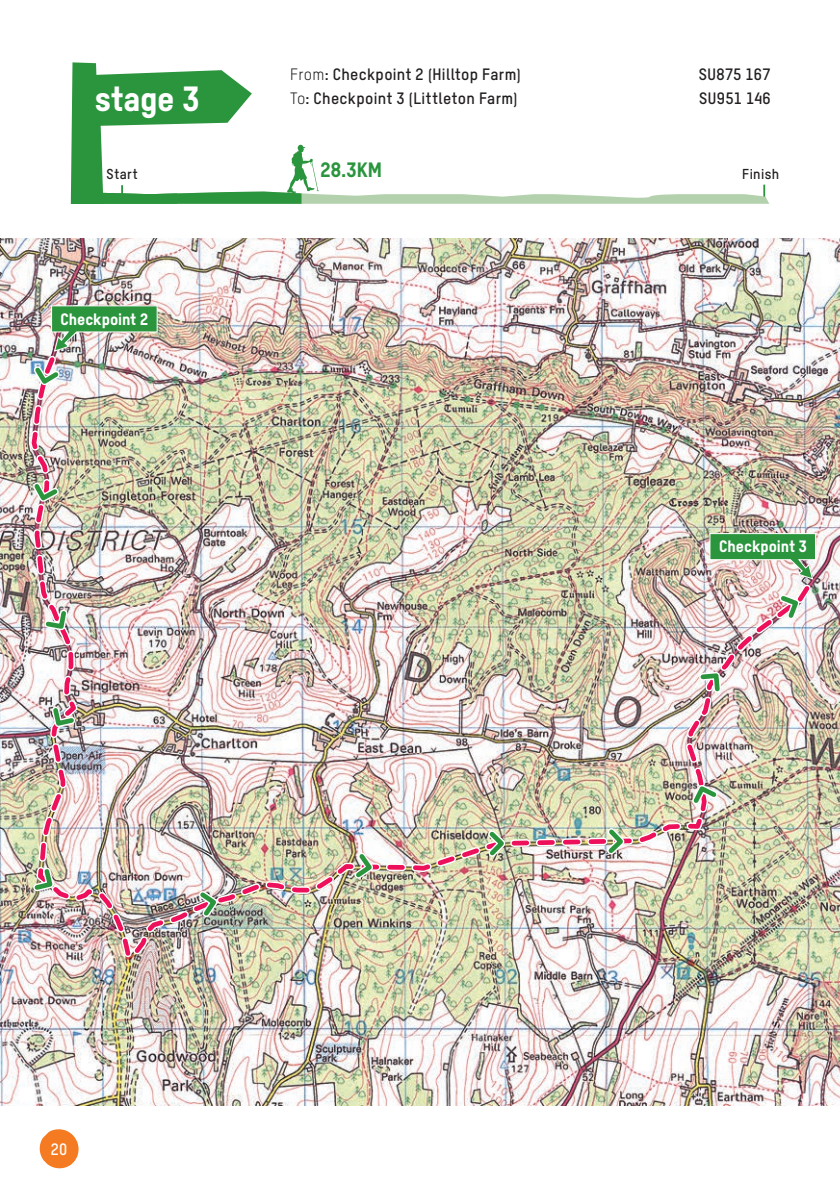
<style>
.page{position:relative;width:840px;height:1191px;background:#fff}
.page>*{position:absolute;margin:0;border:0;box-sizing:border-box;transform-origin:0 0}
.t1{font:34px "T Star Pro Heavy";letter-spacing:-.005em;color:#fff}
.t2{font:20.2px "T Star Pro Heavy";color:#2b953e}
.t3{font:16px "T Star Pro Bold";letter-spacing:.025em;color:#231f20}
.t4{font:16px "T Star Pro Heavy";color:#fff}
.t5{font:16px "T Star Pro Bold";color:#fff}
.t6{font:14px "T Star Pro Bold";letter-spacing:.03em;color:#231f20}
.s1{font-family:"T Star Pro Regular"}
</style>
<div class="page">
<svg style="left:71px;top:62px;width:697px;height:142px"></svg>
<img style="left:0;top:238px;width:839px;height:868px">
<img style="left:29px;top:353px;width:788px;height:610px">
<img style="left:27px;top:360px;width:778px;height:563px">
<img style="left:30px;top:363px;width:771px;height:556px">
<img style="left:51px;top:305px;width:107px;height:54px">
<img style="left:708px;top:532px;width:108px;height:54px">
<svg style="left:40px;top:1129px;width:38px;height:39px"></svg>
<h1 class="t1" style="left:95px;top:72px;width:107px">stage 3</h1>
<p class="t3" style="left:290px;top:63px;width:232px"><span class="s1">From</span>: Checkpoint 2 (Hilltop Farm)</p>
<p class="t3" style="left:698px;top:63px;width:73px">SU875 167</p>
<p class="t3" style="left:290px;top:87px;width:229px"><span class="s1">To</span>: Checkpoint 3 (Littleton Farm)</p>
<p class="t3" style="left:698px;top:87px;width:73px">SU951 146</p>
<p class="t6" style="left:106px;top:164px;width:33px">Start</p>
<p class="t2" style="left:320px;top:154px;width:63px">28.3KM</p>
<p class="t6" style="left:741px;top:164px;width:38px">Finish</p>
<p class="t4" style="left:60px;top:306px;width:89px">Checkpoint 2</p>
<p class="t5" style="left:51px;top:1137px;width:18px">20</p>
<p class="t4" style="left:718px;top:534px;width:89px">Checkpoint 3</p>
</div>
